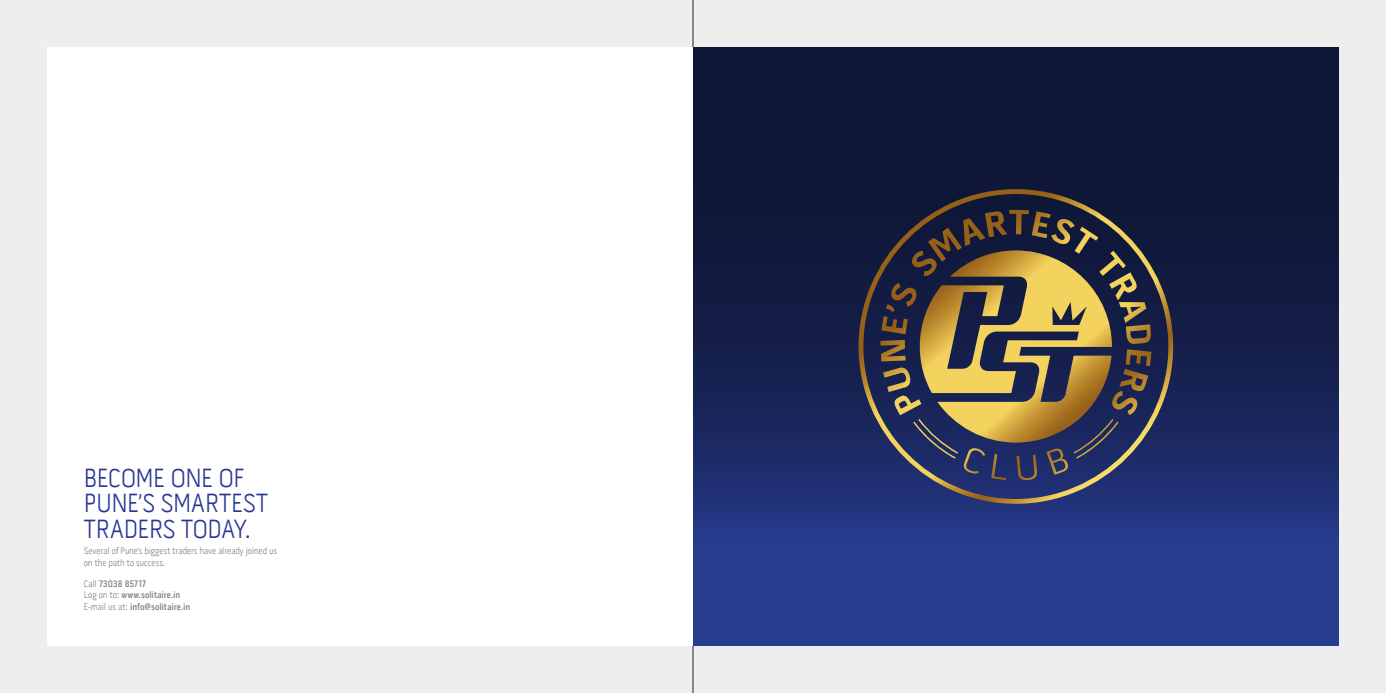
<style>
.page{position:relative;width:1386px;height:693px;background:#eeeeef}
.page>*{position:absolute;margin:0;border:0;box-sizing:border-box;transform-origin:0 0}
.t1{font:300 26.69px/25.6px "Pill Gothic 300 mg";letter-spacing:-.01em;color:#273895}
.t2{font:300 9.62px/11.5px "Pill Gothic 300 mg";letter-spacing:-.005em;color:#808285}
.t3{font:600 9.62px/11.5px "Pill Gothic 300 mg";letter-spacing:-.005em;color:#808285}
.s1{font-weight:300}
</style>
<div class="page">
<hr style="left:693px;top:0;width:1px;height:693px;background:#231f20">
<div style="left:47px;top:47px;width:646px;height:599px;background:#fff"></div>
<svg style="left:693px;top:47px;width:646px;height:599px;background:#18255a"></svg>
<svg style="left:859px;top:189px;width:314px;height:315px;background:#2a2e4f"></svg>
<svg style="left:880px;top:210px;width:271px;height:270px;background:#60564a"></svg>
<h1 class="t1" style="left:84px;top:465px;width:186px">BECOME ONE OF<br>PUNE’S SMARTEST<br>TRADERS TODAY.</h1>
<p class="t2" style="left:84px;top:546px;width:195px">Several of Pune’s biggest traders have already joined us on the path to success.</p>
<p class="t3" style="left:84px;top:578px;width:108px"><span class="s1">Call</span> 73038 85717<br><span class="s1">Log on to:</span> www.solitaire.in<br><span class="s1">E-mail us at:</span> info@solitaire.in</p>
</div>
